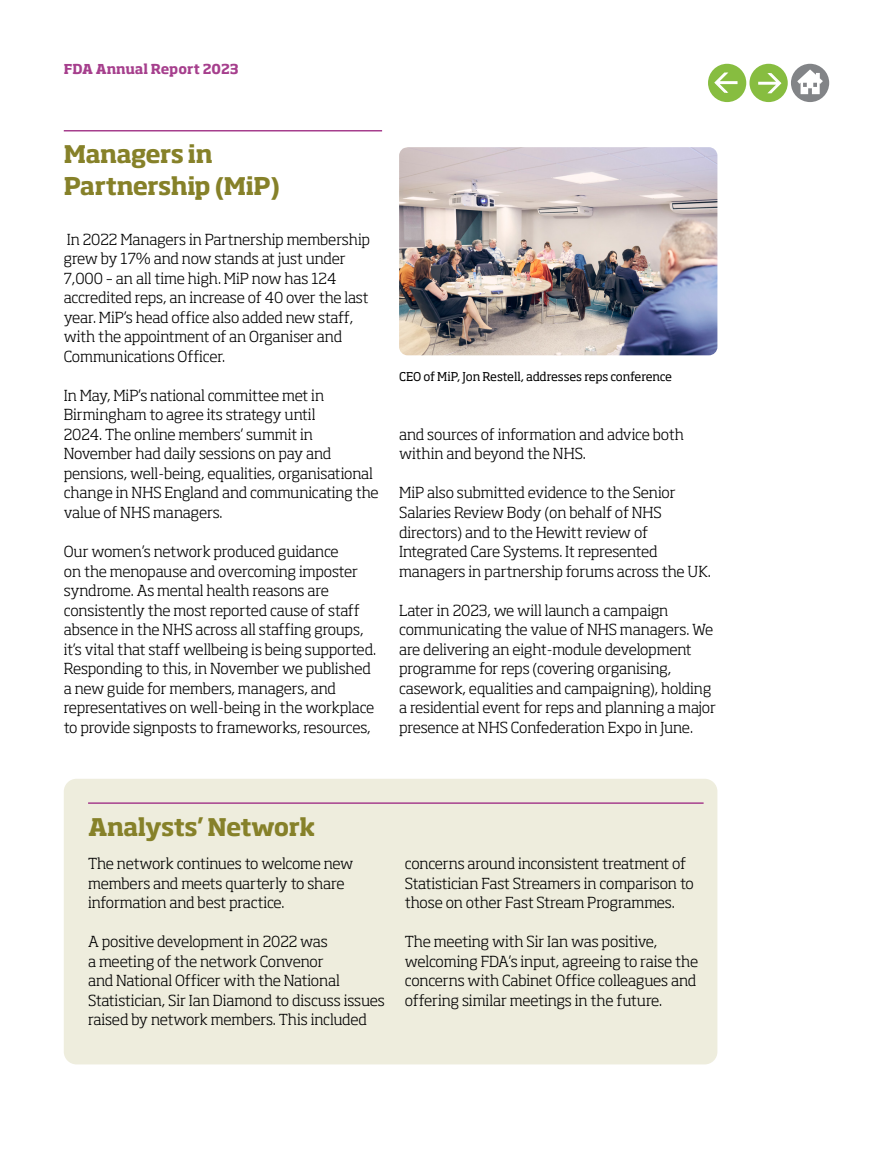
<style>
.page{position:relative;width:893px;height:1149px;background:#fff}
.page>*{position:absolute;margin:0;border:0;box-sizing:border-box;transform-origin:0 0}
.header_23{font:700 24px/31.5px "Soho Std";letter-spacing:-.025em;color:#868129}
.t1{font:300 15px/19.5px "Soho Std";letter-spacing:-.01em;color:#000}
.t2{font:700 13.5px "Soho Std";color:#a63f8d}
.t3{font:12px "Soho Std";letter-spacing:-.015em;color:#000}
</style>
<div class="page">
<div style="left:64px;top:778px;width:653px;height:286px;background:#eeeddd;border-radius:13px"></div>
<hr style="left:64px;top:130px;width:318px;height:1px;background:#a63f8d">
<img style="left:399px;top:147px;width:318px;height:208px">
<hr style="left:88px;top:802px;width:616px;height:1px;background:#a63f8d">
<div style="left:749px;top:64px;width:39px;height:38px;background:#87bd40;border-radius:50%"></div>
<svg style="left:758px;top:73px;width:24px;height:21px"></svg>
<div style="left:708px;top:64px;width:38px;height:38px;background:#87bd40;border-radius:50%"></div>
<svg style="left:714px;top:72px;width:24px;height:21px"></svg>
<div style="left:791px;top:64px;width:38px;height:38px;background:#828487;border-radius:50%"></div>
<svg style="left:797px;top:69px;width:26px;height:25px"></svg>
<p class="t2" style="left:64px;top:61px;width:176px">FDA Annual Report 2023</p>
<p class="header_23" style="left:64px;top:138px;width:218px">Managers in<br>Partnership (MiP)</p>
<p class="t1" style="left:64px;top:229px;width:308px">In 2022 Managers in Partnership membership grew by 17% and now stands at just under 7,000 – an all time high. MiP now has 124 accredited reps, an increase of 40 over the last year. MiP’s head office also added new staff, with the appointment of an Organiser and Communications Officer.</p>
<p class="t1" style="left:64px;top:385px;width:316px">In May, MiP’s national committee met in Birmingham to agree its strategy until<br>2024. The online members’ summit in November had daily sessions on pay and pensions, well-being, equalities, organisational change in NHS England and communicating the value of NHS managers.</p>
<p class="t1" style="left:64px;top:541px;width:314px">Our women’s network produced guidance<br>on the menopause and overcoming imposter syndrome. As mental health reasons are consistently the most reported cause of staff absence in the NHS across all staffing groups, it’s vital that staff wellbeing is being supported.<br>Responding to this, in November we published a new guide for members, managers, and representatives on well-being in the workplace to provide signposts to frameworks, resources,</p>
<p class="t3" style="left:399px;top:368px;width:274px">CEO of MiP, Jon Restell, addresses reps conference</p>
<p class="t1" style="left:399px;top:424px;width:286px">and sources of information and advice both within and beyond the NHS.</p>
<p class="t1" style="left:399px;top:483px;width:313px">MiP also submitted evidence to the Senior Salaries Review Body (on behalf of NHS directors) and to the Hewitt review of Integrated Care Systems. It represented managers in partnership forums across the UK.</p>
<p class="t1" style="left:399px;top:600px;width:318px">Later in 2023, we will launch a campaign communicating the value of NHS managers. We are delivering an eight-module development programme for reps (covering organising, casework, equalities and campaigning), holding a residential event for reps and planning a major presence at NHS Confederation Expo in June.</p>
<p class="header_23" style="left:88px;top:810px;width:229px">Analysts’ Network</p>
<p class="t1" style="left:88px;top:853px;width:267px">The network continues to welcome new members and meets quarterly to share information and best practice.</p>
<p class="t1" style="left:88px;top:931px;width:298px">A positive development in 2022 was<br>a meeting of the network Convenor<br>and National Officer with the National Statistician, Sir Ian Diamond to discuss issues raised by network members. This included</p>
<p class="t1" style="left:405px;top:853px;width:290px">concerns around inconsistent treatment of<br>Statistician Fast Streamers in comparison to those on other Fast Stream Programmes.</p>
<p class="t1" style="left:405px;top:931px;width:295px">The meeting with Sir Ian was positive, welcoming FDA’s input, agreeing to raise the concerns with Cabinet Office colleagues and offering similar meetings in the future.</p>
</div>
